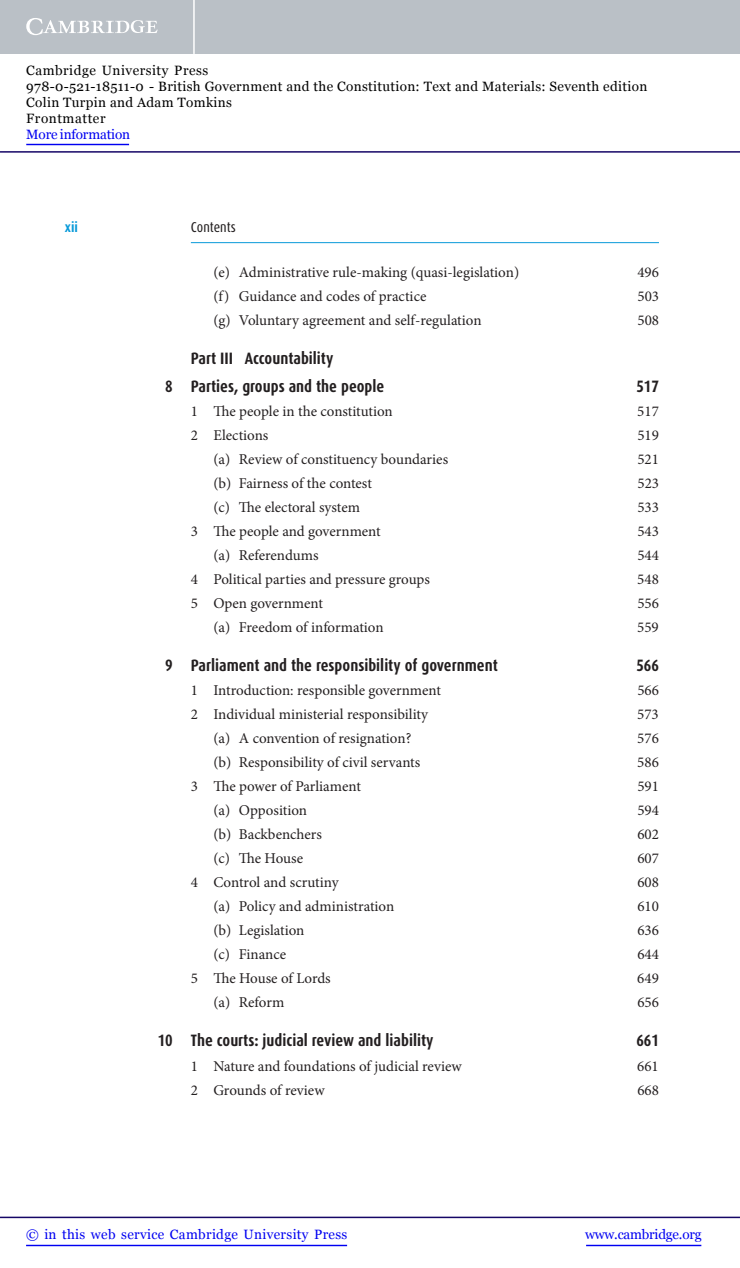
<style>
.page{position:relative;width:740px;height:1268px;background:#fff}
.page>*{position:absolute;margin:0;border:0;box-sizing:border-box;transform-origin:0 0}
.t1{font:700 16.5px/28.5px "Dax Condensed";color:#231f20}
.t2{font:15px "Minion Pro";color:#231f20}
.t3{font:14.25px "Dax Condensed";color:#231f20}
.t4{font:700 14.25px "Dax Condensed";color:#089ad9}
.t5{font:13.5px/16.2px "Georgia";letter-spacing:.025em;color:#000}
.t6{font:13.5px "Georgia";letter-spacing:.025em;color:#0000f1}
.t7{font:13.5px "Georgia";letter-spacing:-.015em;color:#0000f1}
.t8{font:13.5px "Georgia";letter-spacing:-.01em;color:#0000f1}
</style>
<div class="page">
<hr style="left:191px;top:242px;width:468px;height:1px;background:#089ad9">
<div style="left:0;top:0;width:740px;height:54px;background:#bac0c6"></div>
<svg style="left:26px;top:18px;width:132px;height:17px"></svg>
<hr style="left:193px;top:0;width:2px;height:54px;background:#fff">
<hr style="left:0;top:151px;width:740px;height:2px;background:#150666">
<hr style="left:586px;top:1244px;width:115px;height:2px;background:#0000f1">
<hr style="left:0;top:1216px;width:740px;height:2px;background:#150666">
<hr style="left:26px;top:1244px;width:321px;height:2px;background:#0000f1">
<hr style="left:26px;top:144px;width:103px;height:1px;background:#0000f1">
<p class="t5" style="left:26px;top:62px;width:622px">Cambridge University Press<br>978-0-521-18511-0 - British Government and the Constitution: Text and Materials: Seventh edition Colin Turpin and Adam Tomkins<br>Frontmatter</p>
<p class="t8" style="left:26px;top:127px;width:105px">More information</p>
<p class="t4" style="left:65px;top:221px;width:15px">xii</p>
<p class="t3" style="left:191px;top:221px;width:46px">Contents</p>
<p class="t2" style="left:213px;top:266px;width:307px">(e) Administrative rule-making (quasi-legislation)</p>
<p class="t2" style="left:637px;top:266px;width:23px">496</p>
<p class="t2" style="left:213px;top:290px;width:214px">(f) Guidance and codes of practice</p>
<p class="t2" style="left:637px;top:290px;width:23px">503</p>
<p class="t2" style="left:213px;top:314px;width:270px">(g) Voluntary agreement and self-regulation</p>
<p class="t2" style="left:637px;top:314px;width:23px">508</p>
<p class="t1" style="left:191px;top:345px;width:195px">Part III Accountability<br>Parties, groups and the people</p>
<p class="t1" style="left:165px;top:373px;width:9px">8</p>
<p class="t1" style="left:636px;top:373px;width:24px">517</p>
<p class="t1" style="left:165px;top:652px;width:9px">9</p>
<p class="t1" style="left:158px;top:1027px;width:17px">10</p>
<p class="t2" style="left:191px;top:405px;width:203px">1 The people in the constitution</p>
<p class="t2" style="left:637px;top:405px;width:23px">517</p>
<p class="t2" style="left:191px;top:429px;width:79px">2 Elections</p>
<p class="t2" style="left:637px;top:429px;width:23px">519</p>
<p class="t2" style="left:213px;top:453px;width:236px">(a) Review of constituency boundaries</p>
<p class="t2" style="left:637px;top:453px;width:23px">521</p>
<p class="t2" style="left:213px;top:477px;width:160px">(b) Fairness of the contest</p>
<p class="t2" style="left:637px;top:477px;width:23px">523</p>
<p class="t2" style="left:213px;top:501px;width:148px">(c) The electoral system</p>
<p class="t2" style="left:637px;top:501px;width:23px">533</p>
<p class="t2" style="left:191px;top:525px;width:191px">3 The people and government</p>
<p class="t2" style="left:637px;top:525px;width:23px">543</p>
<p class="t2" style="left:213px;top:549px;width:107px">(a) Referendums</p>
<p class="t2" style="left:637px;top:549px;width:23px">544</p>
<p class="t2" style="left:191px;top:573px;width:240px">4 Political parties and pressure groups</p>
<p class="t2" style="left:637px;top:573px;width:23px">548</p>
<p class="t2" style="left:191px;top:597px;width:134px">5 Open government</p>
<p class="t2" style="left:637px;top:597px;width:23px">556</p>
<p class="t2" style="left:213px;top:621px;width:172px">(a) Freedom of information</p>
<p class="t2" style="left:637px;top:621px;width:23px">559</p>
<p class="t1" style="left:191px;top:652px;width:308px">Parliament and the responsibility of government</p>
<p class="t1" style="left:636px;top:652px;width:24px">566</p>
<p class="t2" style="left:191px;top:684px;width:252px">1 Introduction: responsible government</p>
<p class="t2" style="left:637px;top:684px;width:23px">566</p>
<p class="t2" style="left:191px;top:708px;width:239px">2 Individual ministerial responsibility</p>
<p class="t2" style="left:637px;top:708px;width:23px">573</p>
<p class="t2" style="left:213px;top:732px;width:199px">(a) A convention of resignation?</p>
<p class="t2" style="left:637px;top:732px;width:23px">576</p>
<p class="t2" style="left:213px;top:756px;width:208px">(b) Responsibility of civil servants</p>
<p class="t2" style="left:637px;top:756px;width:23px">586</p>
<p class="t2" style="left:191px;top:780px;width:172px">3 The power of Parliament</p>
<p class="t2" style="left:637px;top:780px;width:23px">591</p>
<p class="t2" style="left:213px;top:804px;width:95px">(a) Opposition</p>
<p class="t2" style="left:637px;top:804px;width:23px">594</p>
<p class="t2" style="left:213px;top:828px;width:110px">(b) Backbenchers</p>
<p class="t2" style="left:637px;top:828px;width:23px">602</p>
<p class="t2" style="left:213px;top:852px;width:91px">(c) The House</p>
<p class="t2" style="left:637px;top:852px;width:23px">607</p>
<p class="t2" style="left:191px;top:876px;width:149px">4 Control and scrutiny</p>
<p class="t2" style="left:637px;top:876px;width:23px">608</p>
<p class="t2" style="left:213px;top:900px;width:182px">(a) Policy and administration</p>
<p class="t2" style="left:637px;top:900px;width:23px">610</p>
<p class="t2" style="left:213px;top:924px;width:93px">(b) Legislation</p>
<p class="t2" style="left:637px;top:924px;width:23px">636</p>
<p class="t2" style="left:213px;top:948px;width:74px">(c) Finance</p>
<p class="t2" style="left:637px;top:948px;width:23px">644</p>
<p class="t2" style="left:191px;top:972px;width:141px">5 The House of Lords</p>
<p class="t2" style="left:637px;top:972px;width:23px">649</p>
<p class="t2" style="left:213px;top:996px;width:72px">(a) Reform</p>
<p class="t2" style="left:637px;top:996px;width:23px">656</p>
<p class="t1" style="left:191px;top:1027px;width:244px">The courts: judicial review and liability</p>
<p class="t1" style="left:636px;top:1027px;width:24px">661</p>
<p class="t2" style="left:191px;top:1059px;width:272px">1 Nature and foundations of judicial review</p>
<p class="t2" style="left:637px;top:1059px;width:23px">661</p>
<p class="t2" style="left:191px;top:1083px;width:135px">2 Grounds of review</p>
<p class="t2" style="left:637px;top:1083px;width:23px">668</p>
<p class="t6" style="left:26px;top:1226px;width:323px">© in this web service Cambridge University Press</p>
<p class="t7" style="left:585px;top:1226px;width:118px">www.cambridge.org</p>
</div>
